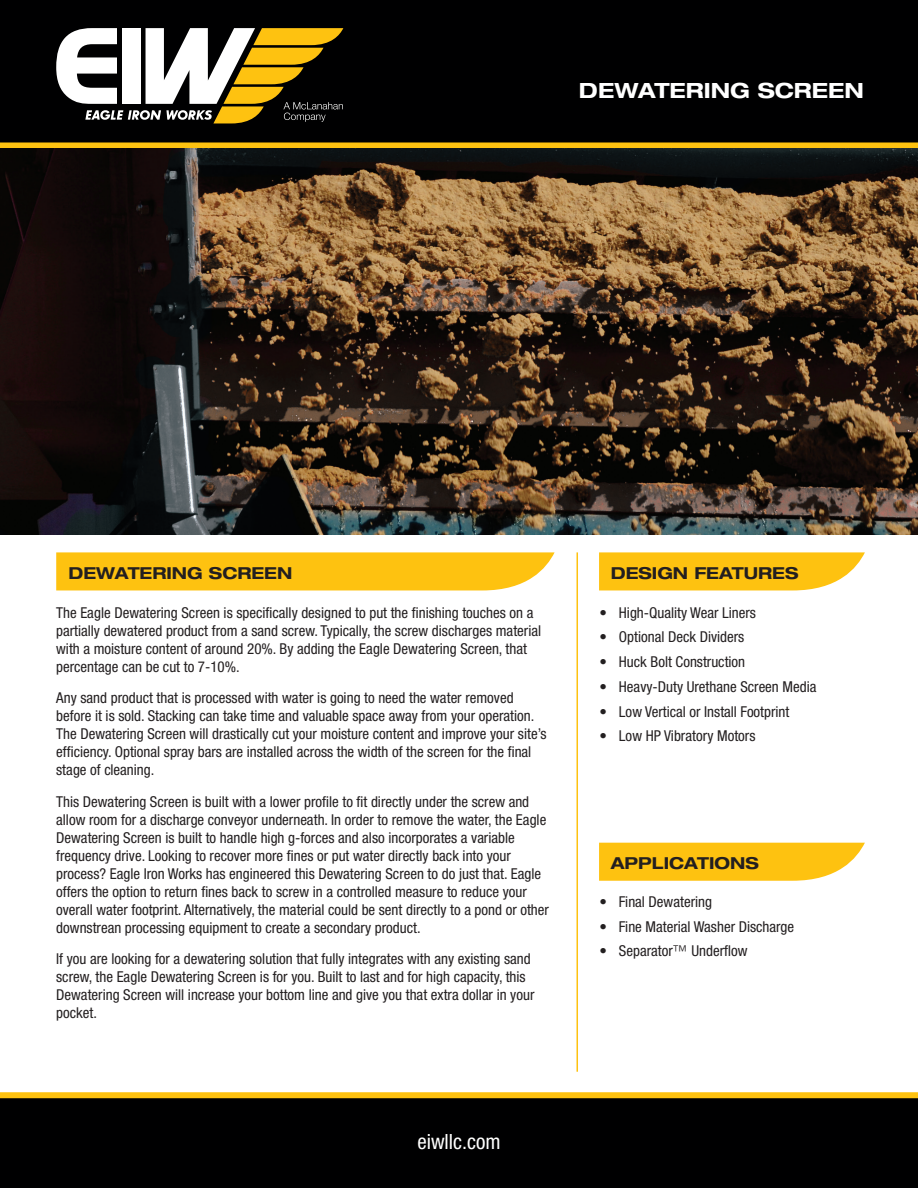
<style>
.page{position:relative;width:918px;height:1188px;background:#fff}
.page>*{position:absolute;margin:0;border:0;box-sizing:border-box;transform-origin:0 0}
.t1{font:700 expanded 21px "Helvetica Neue LT Std";color:#fff}
.t2{font:condensed 21px "Helvetica Neue LT Std";color:#fff}
.t3{font:700 expanded 16.5px "Helvetica Neue LT Std";color:#231f20}
.t4{font:condensed 15px/18px "Helvetica Neue LT Std";color:#231f20}
.s1{font-weight:300}
</style>
<div class="page">
<div style="left:0;top:0;width:918px;height:148px;background:#000001"></div>
<svg style="left:56px;top:28px;width:287px;height:95px"></svg>
<div style="left:0;top:142px;width:918px;height:6px;background:#fec210"></div>
<div style="left:0;top:1095px;width:918px;height:93px;background:#000001"></div>
<div style="left:0;top:1092px;width:918px;height:6px;background:#fec210"></div>
<img style="left:0;top:148px;width:918px;height:387px">
<div style="left:56px;top:552px;width:499px;height:38px;background:#fec210"></div>
<hr style="left:577px;top:552px;width:1px;height:520px;background:#fec210">
<svg style="left:599px;top:552px;width:266px;height:38px;background:#fec622"></svg>
<svg style="left:599px;top:843px;width:266px;height:38px;background:#fec622"></svg>
<h1 class="t1" style="left:579px;top:78px;width:287px">DEWATERING SCREEN</h1>
<p class="t3" style="left:68px;top:562px;width:225px">DEWATERING SCREEN</p>
<p class="t3" style="left:611px;top:562px;width:189px">DESIGN FEATURES</p>
<p class="t4" style="left:599px;top:603px;width:158px">• High-Quality Wear Liners</p>
<p class="t4" style="left:599px;top:628px;width:147px">• Optional Deck Dividers</p>
<p class="t4" style="left:599px;top:653px;width:147px">• Huck Bolt Construction</p>
<p class="t4" style="left:599px;top:678px;width:219px">• Heavy-Duty Urethane Screen Media</p>
<p class="t4" style="left:599px;top:702px;width:192px">• Low Vertical or Install Footprint</p>
<p class="t4" style="left:599px;top:727px;width:158px">• Low HP Vibratory Motors</p>
<p class="t4" style="left:56px;top:603px;width:486px">The Eagle Dewatering Screen is specifically designed to put the finishing touches on a partially dewatered product from a sand screw. Typically, the screw discharges material with a moisture content of around 20%. By adding the Eagle Dewatering Screen, that percentage can be cut to 7-10%.</p>
<p class="t4" style="left:56px;top:689px;width:492px">Any sand product that is processed with water is going to need the water removed before it is sold. Stacking can take time and valuable space away from your operation.<br>The Dewatering Screen will drastically cut your moisture content and improve your site’s efficiency. Optional spray bars are installed across the width of the screen for the final stage of cleaning.</p>
<p class="t4" style="left:56px;top:792px;width:494px">This Dewatering Screen is built with a lower profile to fit directly under the screw and allow room for a discharge conveyor underneath. In order to remove the water, the Eagle Dewatering Screen is built to handle high g-forces and also incorporates a variable frequency drive. Looking to recover more fines or put water directly back into your process? Eagle Iron Works has engineered this Dewatering Screen to do just that. Eagle offers the option to return fines back to screw in a controlled measure to reduce your overall water footprint. Alternatively, the material could be sent directly to a pond or other downstrean processing equipment to create a secondary product.</p>
<p class="t4" style="left:56px;top:950px;width:480px">If you are looking for a dewatering solution that fully integrates with any existing sand screw, the Eagle Dewatering Screen is for you. Built to last and for high capacity, this Dewatering Screen will increase your bottom line and give you that extra dollar in your pocket.</p>
<p class="t3" style="left:611px;top:853px;width:150px">APPLICATIONS</p>
<p class="t4" style="left:599px;top:892px;width:114px">• Final Dewatering</p>
<p class="t4" style="left:599px;top:917px;width:196px">• Fine Material Washer Discharge</p>
<p class="t4" style="left:599px;top:942px;width:150px">• Separator<span class="s1">™</span> Underflow</p>
<h1 class="t2" style="left:417px;top:1129px;width:85px">eiwllc.com</h1>
</div>
